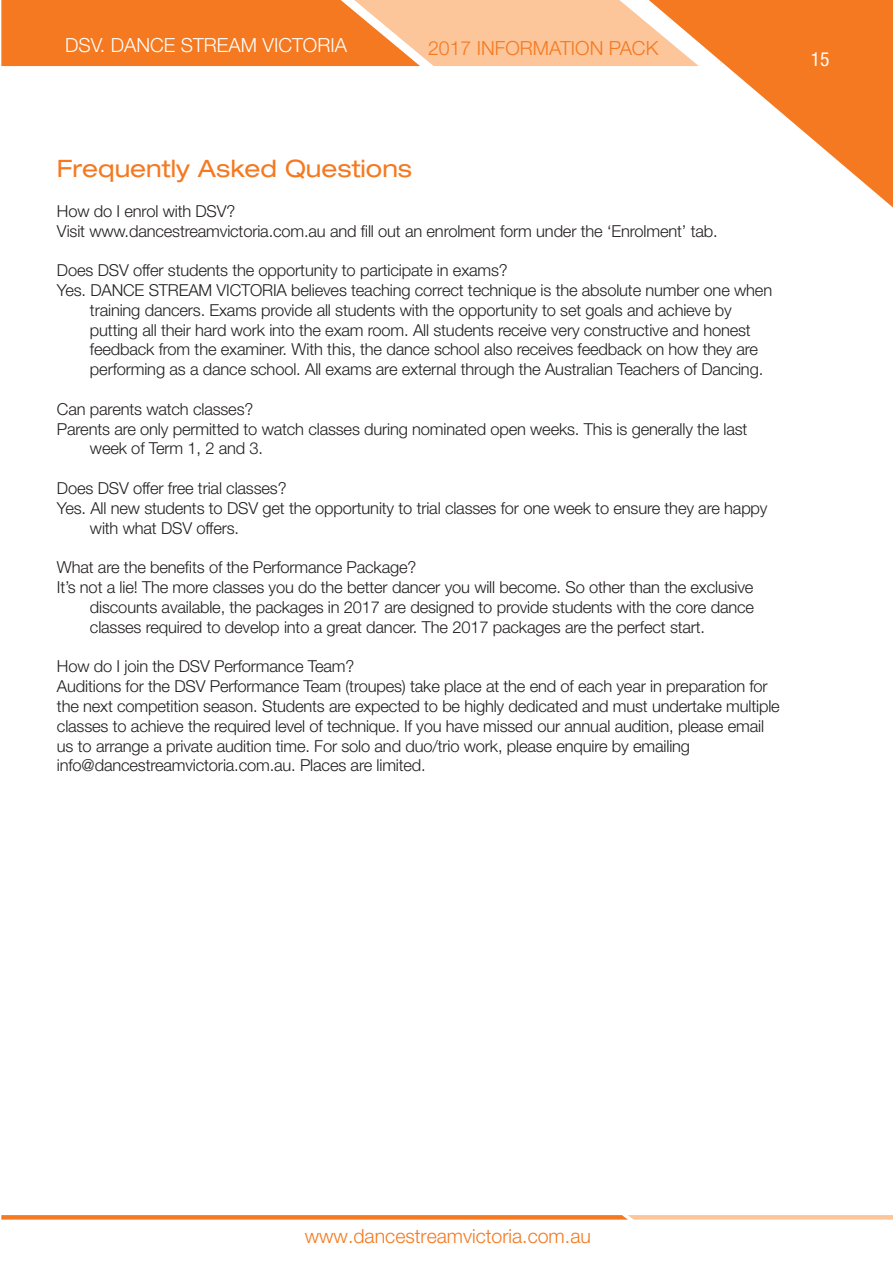
<style>
.page{position:relative;width:893px;height:1263px;background:#fff}
.page>*{position:absolute;margin:0;border:0;box-sizing:border-box;transform-origin:0 0}
.t1{font:expanded 24px "Helvetica Neue LT Pro";color:#f47920}
.t2{font:300 19.5px "Helvetica Neue LT Pro";color:#f47920}
.t3{font:300 19.5px "Helvetica Neue LT Pro";color:#fff}
.t4{font:condensed 19.5px "Helvetica Neue LT Pro";color:#fff}
.t5{font:300 16.5px/19.8px "Helvetica Neue LT Pro";letter-spacing:-.01em;color:#231f20}
</style>
<div class="page">
<svg style="left:1px;top:0;width:648px;height:66px;background:#f79a55"></svg>
<svg style="left:649px;top:0;width:244px;height:208px"></svg>
<svg style="left:1px;top:1215px;width:892px;height:4px;background:#f6934a"></svg>
<p class="t3" style="left:65px;top:34px;width:283px">DSV. DANCE STREAM VICTORIA</p>
<p class="t2" style="left:428px;top:36px;width:232px">2017 INFORMATION PACK</p>
<p class="t4" style="left:811px;top:48px;width:20px">15</p>
<h1 class="t1" style="left:57px;top:155px;width:357px">Frequently Asked Questions</h1>
<p class="t5" style="left:57px;top:201px;width:662px">How do I enrol with DSV?<br>Visit www.dancestreamvictoria.com.au and fill out an enrolment form under the ‘Enrolment’ tab.</p>
<p class="t5" style="left:57px;top:260px;width:452px">Does DSV offer students the opportunity to participate in exams?</p>
<p class="t5" style="left:57px;top:280px;width:717px">Yes. DANCE STREAM VICTORIA believes teaching correct technique is the absolute number one when</p>
<p class="t5" style="left:90px;top:300px;width:643px">training dancers. Exams provide all students with the opportunity to set goals and achieve by</p>
<p class="t5" style="left:90px;top:320px;width:662px">putting all their hard work into the exam room. All students receive very constructive and honest</p>
<p class="t5" style="left:90px;top:339px;width:670px">feedback from the examiner. With this, the dance school also receives feedback on how they are</p>
<p class="t5" style="left:90px;top:359px;width:675px">performing as a dance school. All exams are external through the Australian Teachers of Dancing.</p>
<p class="t5" style="left:57px;top:399px;width:198px">Can parents watch classes?</p>
<p class="t5" style="left:57px;top:419px;width:692px">Parents are only permitted to watch classes during nominated open weeks. This is generally the last</p>
<p class="t5" style="left:90px;top:438px;width:175px">week of Term 1, 2 and 3.</p>
<p class="t5" style="left:57px;top:478px;width:231px">Does DSV offer free trial classes?</p>
<p class="t5" style="left:57px;top:498px;width:712px">Yes. All new students to DSV get the opportunity to trial classes for one week to ensure they are happy</p>
<p class="t5" style="left:90px;top:518px;width:151px">with what DSV offers.</p>
<p class="t5" style="left:57px;top:557px;width:361px">What are the benefits of the Performance Package?</p>
<p class="t5" style="left:57px;top:577px;width:698px">It’s not a lie! The more classes you do the better dancer you will become. So other than the exclusive</p>
<p class="t5" style="left:90px;top:597px;width:666px">discounts available, the packages in 2017 are designed to provide students with the core dance</p>
<p class="t5" style="left:90px;top:617px;width:617px">classes required to develop into a great dancer. The 2017 packages are the perfect start.</p>
<p class="t5" style="left:57px;top:656px;width:724px">How do I join the DSV Performance Team?<br>Auditions for the DSV Performance Team (troupes) take place at the end of each year in preparation for the next competition season. Students are expected to be highly dedicated and must undertake multiple classes to achieve the required level of technique. If you have missed our annual audition, please email us to arrange a private audition time. For solo and duo/trio work, please enquire by emailing info@dancestreamvictoria.com.au. Places are limited.</p>
<p class="t2" style="left:305px;top:1224px;width:288px">www.dancestreamvictoria.com.au</p>
</div>
